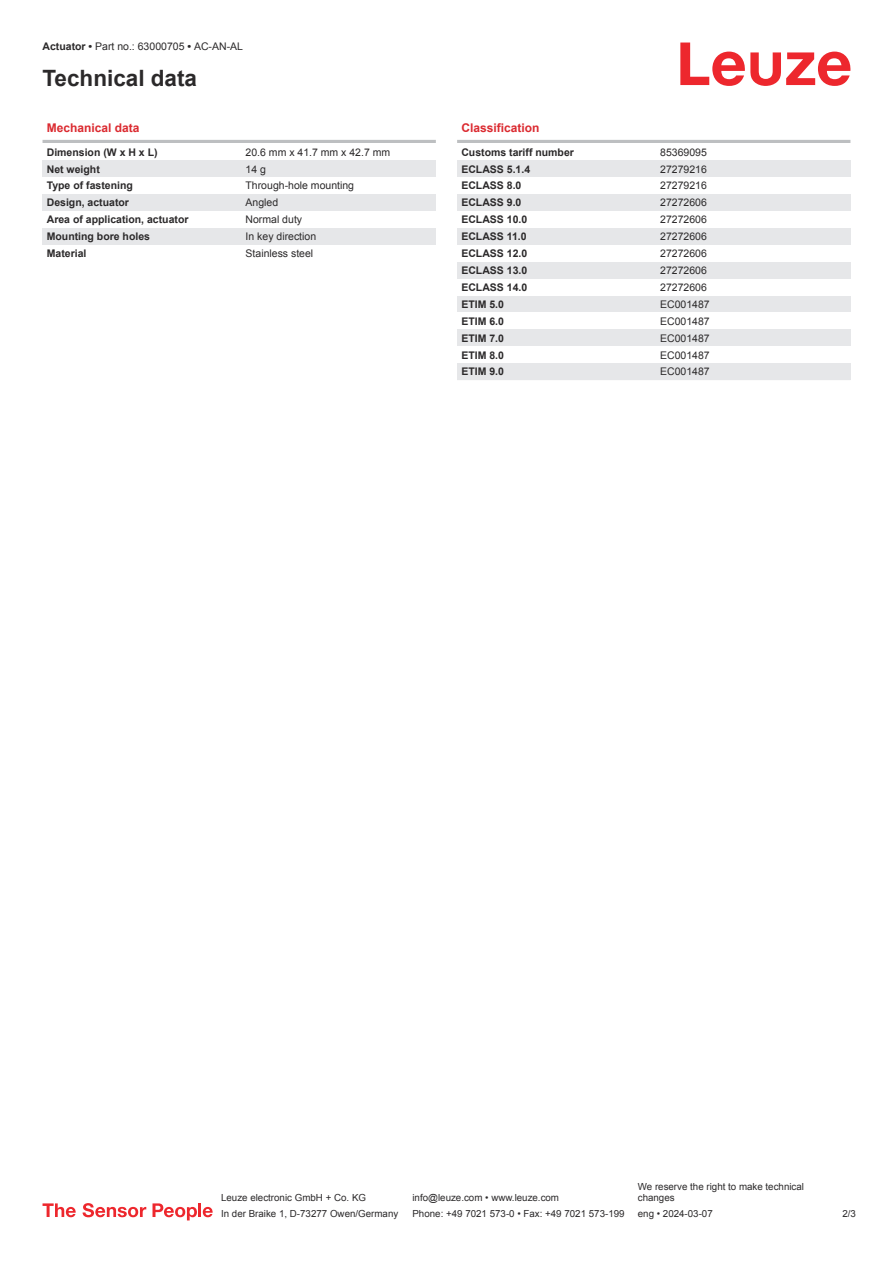
<style>
.page{position:relative;width:893px;height:1263px;background:#fff}
.page>*{position:absolute;margin:0;border:0;box-sizing:border-box;transform-origin:0 0}
.t1{font:700 22.5px "Arial";color:#2b292a}
.t2{font:700 12px "Arial";color:#db2a30}
.t3{font:700 10.5px "Arial";color:#2b292a}
.t4{font:10.5px "Arial";color:#2b292a}
.t5{font:9.75px/11.7px "Arial";color:#2b292a}
.s1{font-weight:700}
</style>
<div class="page">
<svg style="left:680px;top:43px;width:170px;height:43px"></svg>
<hr style="left:43px;top:140px;width:393px;height:3px;background:#bdbfc1">
<div style="left:43px;top:160px;width:199px;height:17px;background:#e6e7e9"></div>
<div style="left:242px;top:160px;width:194px;height:17px;background:#e6e7e9"></div>
<div style="left:43px;top:194px;width:199px;height:17px;background:#e6e7e9"></div>
<div style="left:242px;top:194px;width:194px;height:17px;background:#e6e7e9"></div>
<div style="left:43px;top:228px;width:199px;height:17px;background:#e6e7e9"></div>
<div style="left:242px;top:228px;width:194px;height:17px;background:#e6e7e9"></div>
<hr style="left:457px;top:140px;width:393px;height:3px;background:#bdbfc1">
<div style="left:457px;top:160px;width:200px;height:17px;background:#e6e7e9"></div>
<div style="left:657px;top:160px;width:193px;height:17px;background:#e6e7e9"></div>
<div style="left:457px;top:194px;width:200px;height:17px;background:#e6e7e9"></div>
<div style="left:657px;top:194px;width:193px;height:17px;background:#e6e7e9"></div>
<div style="left:457px;top:228px;width:200px;height:17px;background:#e6e7e9"></div>
<div style="left:657px;top:228px;width:193px;height:17px;background:#e6e7e9"></div>
<div style="left:457px;top:262px;width:200px;height:17px;background:#e6e7e9"></div>
<div style="left:657px;top:262px;width:193px;height:17px;background:#e6e7e9"></div>
<div style="left:457px;top:296px;width:200px;height:16px;background:#e6e7e9"></div>
<div style="left:657px;top:296px;width:193px;height:16px;background:#e6e7e9"></div>
<div style="left:457px;top:329px;width:200px;height:17px;background:#e6e7e9"></div>
<div style="left:657px;top:329px;width:193px;height:17px;background:#e6e7e9"></div>
<div style="left:457px;top:363px;width:200px;height:17px;background:#e6e7e9"></div>
<div style="left:657px;top:363px;width:193px;height:17px;background:#e6e7e9"></div>
<svg style="left:43px;top:1203px;width:33px;height:14px"></svg>
<svg style="left:83px;top:1203px;width:63px;height:14px"></svg>
<svg style="left:153px;top:1203px;width:44px;height:17px"></svg>
<hr style="left:198px;top:1203px;width:3px;height:14px;background:#ed272d">
<svg style="left:203px;top:1207px;width:10px;height:10px"></svg>
<p class="t4" style="left:43px;top:43px;width:202px"><span class="s1">Actuator •</span> Part no.: 63000705 <span class="s1">•</span> AC-AN-AL</p>
<h1 class="t1" style="left:43px;top:70px;width:156px">Technical data</h1>
<p class="t2" style="left:47px;top:123px;width:94px">Mechanical data</p>
<p class="t3" style="left:47px;top:148px;width:112px">Dimension (W x H x L)</p>
<p class="t4" style="left:246px;top:148px;width:146px">20.6 mm x 41.7 mm x 42.7 mm</p>
<p class="t3" style="left:47px;top:165px;width:55px">Net weight</p>
<p class="t4" style="left:246px;top:165px;width:22px">14 g</p>
<p class="t3" style="left:47px;top:182px;width:88px">Type of fastening</p>
<p class="t4" style="left:246px;top:182px;width:110px">Through-hole mounting</p>
<p class="t3" style="left:47px;top:199px;width:84px">Design, actuator</p>
<p class="t4" style="left:246px;top:199px;width:34px">Angled</p>
<p class="t3" style="left:47px;top:216px;width:143px">Area of application, actuator</p>
<p class="t4" style="left:246px;top:216px;width:58px">Normal duty</p>
<p class="t3" style="left:47px;top:233px;width:105px">Mounting bore holes</p>
<p class="t4" style="left:246px;top:232px;width:72px">In key direction</p>
<p class="t3" style="left:47px;top:249px;width:41px">Material</p>
<p class="t4" style="left:246px;top:249px;width:69px">Stainless steel</p>
<p class="t2" style="left:461px;top:123px;width:80px">Classification</p>
<p class="t3" style="left:461px;top:148px;width:114px">Customs tariff number</p>
<p class="t4" style="left:660px;top:148px;width:48px">85369095</p>
<p class="t3" style="left:461px;top:165px;width:70px">ECLASS 5.1.4</p>
<p class="t4" style="left:660px;top:165px;width:48px">27279216</p>
<p class="t3" style="left:461px;top:182px;width:62px">ECLASS 8.0</p>
<p class="t4" style="left:660px;top:182px;width:48px">27279216</p>
<p class="t3" style="left:461px;top:199px;width:62px">ECLASS 9.0</p>
<p class="t4" style="left:660px;top:199px;width:48px">27272606</p>
<p class="t3" style="left:461px;top:216px;width:67px">ECLASS 10.0</p>
<p class="t4" style="left:660px;top:216px;width:48px">27272606</p>
<p class="t3" style="left:461px;top:233px;width:67px">ECLASS 11.0</p>
<p class="t4" style="left:660px;top:232px;width:48px">27272606</p>
<p class="t3" style="left:461px;top:249px;width:67px">ECLASS 12.0</p>
<p class="t4" style="left:660px;top:249px;width:48px">27272606</p>
<p class="t3" style="left:461px;top:266px;width:67px">ECLASS 13.0</p>
<p class="t4" style="left:660px;top:266px;width:48px">27272606</p>
<p class="t3" style="left:461px;top:283px;width:67px">ECLASS 14.0</p>
<p class="t4" style="left:660px;top:283px;width:48px">27272606</p>
<p class="t3" style="left:461px;top:300px;width:44px">ETIM 5.0</p>
<p class="t4" style="left:660px;top:300px;width:51px">EC001487</p>
<p class="t3" style="left:461px;top:317px;width:44px">ETIM 6.0</p>
<p class="t4" style="left:660px;top:317px;width:51px">EC001487</p>
<p class="t3" style="left:461px;top:334px;width:44px">ETIM 7.0</p>
<p class="t4" style="left:660px;top:334px;width:51px">EC001487</p>
<p class="t3" style="left:461px;top:351px;width:44px">ETIM 8.0</p>
<p class="t4" style="left:660px;top:351px;width:51px">EC001487</p>
<p class="t3" style="left:461px;top:368px;width:44px">ETIM 9.0</p>
<p class="t4" style="left:660px;top:368px;width:51px">EC001487</p>
<p class="t5" style="left:221px;top:1193px;width:146px">Leuze electronic GmbH + Co. KG</p>
<p class="t5" style="left:412px;top:1193px;width:148px">info@leuze.com • www.leuze.com</p>
<p class="t5" style="left:638px;top:1181px;width:168px">We reserve the right to make technical changes</p>
<p class="t5" style="left:221px;top:1209px;width:179px">In der Braike 1, D-73277 Owen/Germany</p>
<p class="t5" style="left:412px;top:1209px;width:214px">Phone: +49 7021 573-0 • Fax: +49 7021 573-199</p>
<p class="t5" style="left:638px;top:1209px;width:76px">eng • 2024-03-07</p>
<p class="t5" style="left:842px;top:1209px;width:15px">2 /3</p>
</div>
